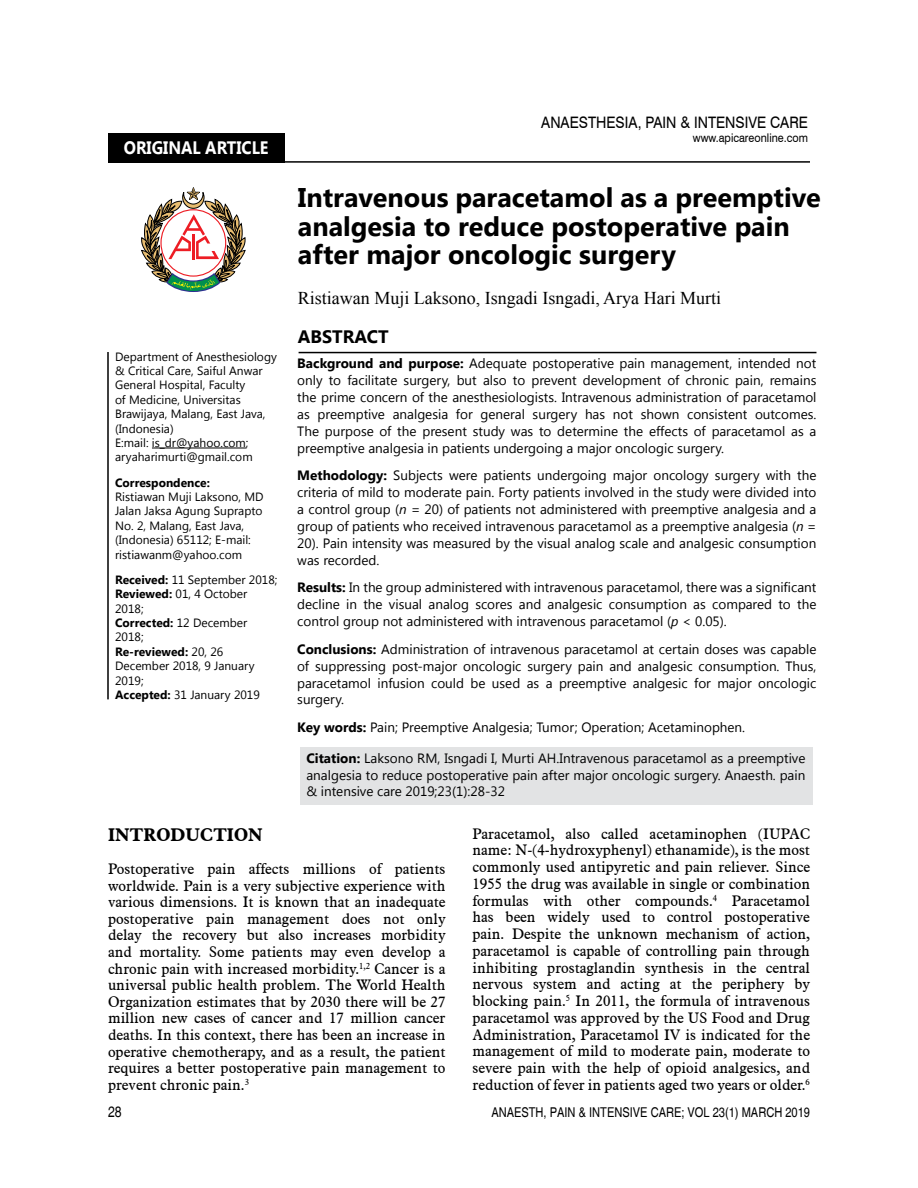
<style>
.page{position:relative;width:918px;height:1188px;background:#fff}
.page>*{position:absolute;margin:0;border:0;box-sizing:border-box;transform-origin:0 0}
.t1{font:700 27px/28.5px "Segoe UI";color:#000}
.t2{font:18px "Times New Roman";color:#000}
.t3{font:700 18px "Segoe UI";color:#fff;scale:.9 1}
.t4{font:700 18px "Aldine 721 BT";color:#000}
.t5{font:700 18px "Segoe UI";color:#000}
.t6{font:15.9px "Swiss 721 BT";color:#000;scale:.9 1}
.t7{font:15px/16.8px "Aldine 721 BT";color:#000;text-align:justify}
.t8{font:condensed 15px "Helvetica";color:#000}
.t9{font:13.5px/16.8px "Segoe UI";color:#000;text-align:justify}
.t10{font:condensed 13.5px "Helvetica";color:#000}
.t11{font:12px/14.4px "Segoe UI";color:#000}
.t12{font:12px "Swiss 721 BT";color:#000;scale:.9 1}
.t13{font:700 12px "Segoe UI";color:#000}
.s1{font-weight:700}
.s2{font-style:italic}
</style>
<div class="page">
<hr style="left:152px;top:448px;width:94px;height:1px;background:#000">
<div style="left:108px;top:133px;width:176px;height:30px;background:#000"></div>
<hr style="left:299px;top:352px;width:517px;height:1px;background:#000">
<hr style="left:107px;top:352px;width:2px;height:347px;background:#000">
<hr style="left:108px;top:161px;width:702px;height:2px;background:#000">
<div style="left:300px;top:747px;width:513px;height:57px;background:#e2e3e4"></div>
<svg style="left:141px;top:187px;width:105px;height:105px"></svg>
<h2 class="t3" style="left:124px;top:135px;width:162px">ORIGINAL ARTICLE</h2>
<p class="t11" style="left:115px;top:349px;width:163px">Department of Anesthesiology &amp; Critical Care, Saiful Anwar<br>General Hospital, Faculty<br>of Medicine, Universitas<br>Brawijaya, Malang, East Java, (Indonesia)<br>E:mail: is_dr@yahoo.com; aryaharimurti@gmail.com</p>
<p class="t13" style="left:115px;top:474px;width:96px">Correspondence:</p>
<p class="t11" style="left:115px;top:489px;width:150px">Ristiawan Muji Laksono, MD<br>Jalan Jaksa Agung Suprapto<br>No. 2, Malang, East Java, (Indonesia) 65112; E-mail: ristiawanm@yahoo.com</p>
<p class="t11" style="left:115px;top:572px;width:164px"><span class="s1">Received:</span> 11 September 2018;<br><span class="s1">Reviewed:</span> 01, 4 October<br>2018;<br><span class="s1">Corrected:</span> 12 December<br>2018;<br><span class="s1">Re-reviewed:</span> 20, 26<br>December 2018, 9 January<br>2019;<br><span class="s1">Accepted:</span> 31 January 2019</p>
<p class="t6" style="left:541px;top:111px;width:298px">ANAESTHESIA, PAIN &amp; INTENSIVE CARE</p>
<p class="t12" style="left:693px;top:130px;width:129px">www.apicareonline.com</p>
<h1 class="t1" style="left:298px;top:182px;width:524px">Intravenous paracetamol as a preemptive analgesia to reduce postoperative pain after major oncologic surgery</h1>
<h2 class="t2" style="left:298px;top:286px;width:425px">Ristiawan Muji Laksono, Isngadi Isngadi, Arya Hari Murti</h2>
<h2 class="t5" style="left:298px;top:324px;width:92px">ABSTRACT</h2>
<p class="t9" style="left:297px;top:354px;width:521px"><span class="s1">Background and purpose:</span> Adequate postoperative pain management, intended not only to facilitate surgery, but also to prevent development of chronic pain, remains the prime concern of the anesthesiologists. Intravenous administration of paracetamol as preemptive analgesia for general surgery has not shown consistent outcomes.<br>The purpose of the present study was to determine the effects of paracetamol as a preemptive analgesia in patients undergoing a major oncologic surgery.</p>
<p class="t9" style="left:297px;top:467px;width:521px"><span class="s1">Methodology:</span> Subjects were patients undergoing major oncology surgery with the criteria of mild to moderate pain. Forty patients involved in the study were divided into a control group (<span class="s2">n</span> = 20) of patients not administered with preemptive analgesia and a group of patients who received intravenous paracetamol as a preemptive analgesia (<span class="s2">n</span> = 20). Pain intensity was measured by the visual analog scale and analgesic consumption was recorded.</p>
<p class="t9" style="left:297px;top:579px;width:521px"><span class="s1">Results:</span> In the group administered with intravenous paracetamol, there was a significant decline in the visual analog scores and analgesic consumption as compared to the control group not administered with intravenous paracetamol (<span class="s2">p</span> &lt; 0.05).</p>
<p class="t9" style="left:297px;top:640px;width:521px"><span class="s1">Conclusions:</span> Administration of intravenous paracetamol at certain doses was capable of suppressing post-major oncologic surgery pain and analgesic consumption. Thus, paracetamol infusion could be used as a preemptive analgesic for major oncologic surgery.</p>
<p class="t9" style="left:297px;top:718px;width:449px"><span class="s1">Key words:</span> Pain; Preemptive Analgesia; Tumor; Operation; Acetaminophen.</p>
<p class="t9" style="left:306px;top:749px;width:500px"><span class="s1">Citation:</span> Laksono RM, Isngadi I, Murti AH.Intravenous paracetamol as a preemptive analgesia to reduce postoperative pain after major oncologic surgery. Anaesth. pain &amp; intensive care 2019;23(1):28-32</p>
<h2 class="t4" style="left:108px;top:824px;width:156px">INTRODUCTION</h2>
<p class="t7" style="left:108px;top:860px;width:339px">Postoperative pain affects millions of patients worldwide. Pain is a very subjective experience with various dimensions. It is known that an inadequate postoperative pain management does not only delay the recovery but also increases morbidity and mortality. Some patients may even develop a chronic pain with increased morbidity.<sup>1,2</sup> Cancer is a universal public health problem. The World Health Organization estimates that by 2030 there will be 27 million new cases of cancer and 17 million cancer deaths. In this context, there has been an increase in operative chemotherapy, and as a result, the patient requires a better postoperative pain management to prevent chronic pain.<sup>3</sup></p>
<p class="t7" style="left:472px;top:825px;width:339px">Paracetamol, also called acetaminophen (IUPAC name: N-(4-hydroxyphenyl) ethanamide), is the most commonly used antipyretic and pain reliever. Since 1955 the drug was available in single or combination formulas with other compounds.<sup>4</sup> Paracetamol has been widely used to control postoperative pain. Despite the unknown mechanism of action, paracetamol is capable of controlling pain through inhibiting prostaglandin synthesis in the central nervous system and acting at the periphery by blocking pain.<sup>5</sup> In 2011, the formula of intravenous paracetamol was approved by the US Food and Drug Administration, Paracetamol IV is indicated for the management of mild to moderate pain, moderate to severe pain with the help of opioid analgesics, and reduction of fever in patients aged two years or older.<sup>6</sup></p>
<p class="t8" style="left:108px;top:1103px;width:15px">28</p>
<p class="t10" style="left:491px;top:1104px;width:320px">ANAESTH, PAIN &amp; INTENSIVE CARE; VOL 23(1) MARCH 2019</p>
</div>
